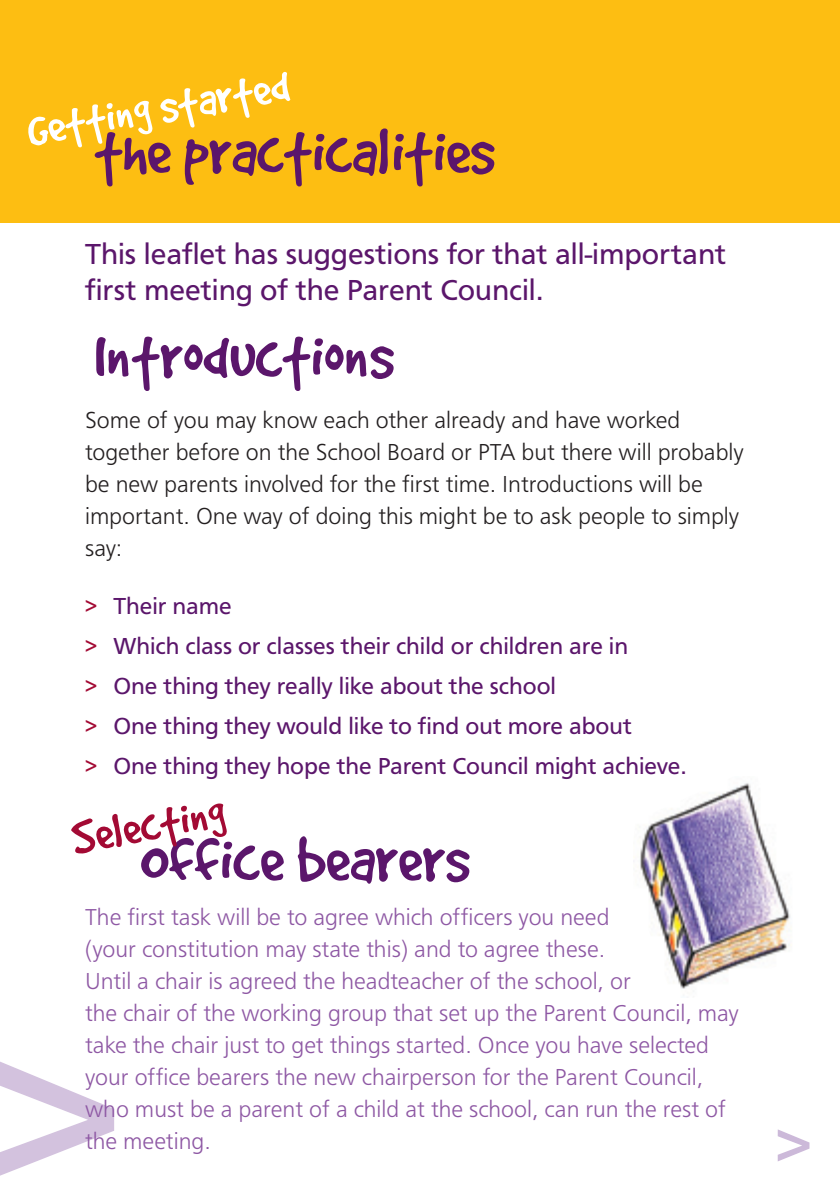
<style>
.page{position:relative;width:840px;height:1191px;background:#fff}
.page>*{position:absolute;margin:0;border:0;box-sizing:border-box;transform-origin:0 0}
.t1{font:71.2px "Good Dog Plain";color:#5b166b}
.t2{font:52px "Good Dog Plain";color:#fff}
.t3{font:52px "Good Dog Plain";color:#a30a34}
.t4{font:30px/36px "Frutus T";color:#5b166b}
.t5{font:300 24px/32px "Frutus T";color:#8e58a4}
.t6{font:300 24px/32px "Frutus T";color:#231f20}
.t7{font:24px/40.2px "Frutus T";color:#5b166b}
.s1{color:#a30a34}
</style>
<div class="page">
<div style="left:0;top:0;width:839px;height:223px;background:#fdbe12"></div>
<svg style="left:0;top:1061px;width:114px;height:115px"></svg>
<svg style="left:777px;top:1129px;width:32px;height:32px"></svg>
<img style="left:640px;top:783px;width:151px;height:206px">
<p class="t2" style="left:23px;top:106px;width:267px;rotate:-10deg">Getting started</p>
<p class="t1" style="left:94px;top:117px;width:401px">the practicalities</p>
<p class="t4" style="left:85px;top:235px;width:642px">This leaflet has suggestions for that all-important first meeting of the Parent Council.</p>
<p class="t1" style="left:94px;top:321px;width:301px">Introductions</p>
<p class="t6" style="left:85px;top:403px;width:659px">Some of you may know each other already and have worked together before on the School Board or PTA but there will probably be new parents involved for the first time. Introductions will be important. One way of doing this might be to ask people to simply say:</p>
<p class="t7" style="left:85px;top:585px;width:603px"><span class="s1">&gt;</span> Their name<br><span class="s1">&gt;</span> Which class or classes their child or children are in<br><span class="s1">&gt;</span> One thing they really like about the school<br><span class="s1">&gt;</span> One thing they would like to find out more about<br><span class="s1">&gt;</span> One thing they hope the Parent Council might achieve.</p>
<p class="t3" style="left:68px;top:813px;width:156px;rotate:-10deg">Selecting</p>
<p class="t1" style="left:139px;top:825px;width:331px">Office bearers</p>
<p class="t5" style="left:85px;top:900px;width:655px">The first task will be to agree which officers you need<br>(your constitution may state this) and to agree these.<br>Until a chair is agreed the headteacher of the school, or<br>the chair of the working group that set up the Parent Council, may take the chair just to get things started. Once you have selected your office bearers the new chairperson for the Parent Council, who must be a parent of a child at the school, can run the rest of the meeting.</p>
</div>
